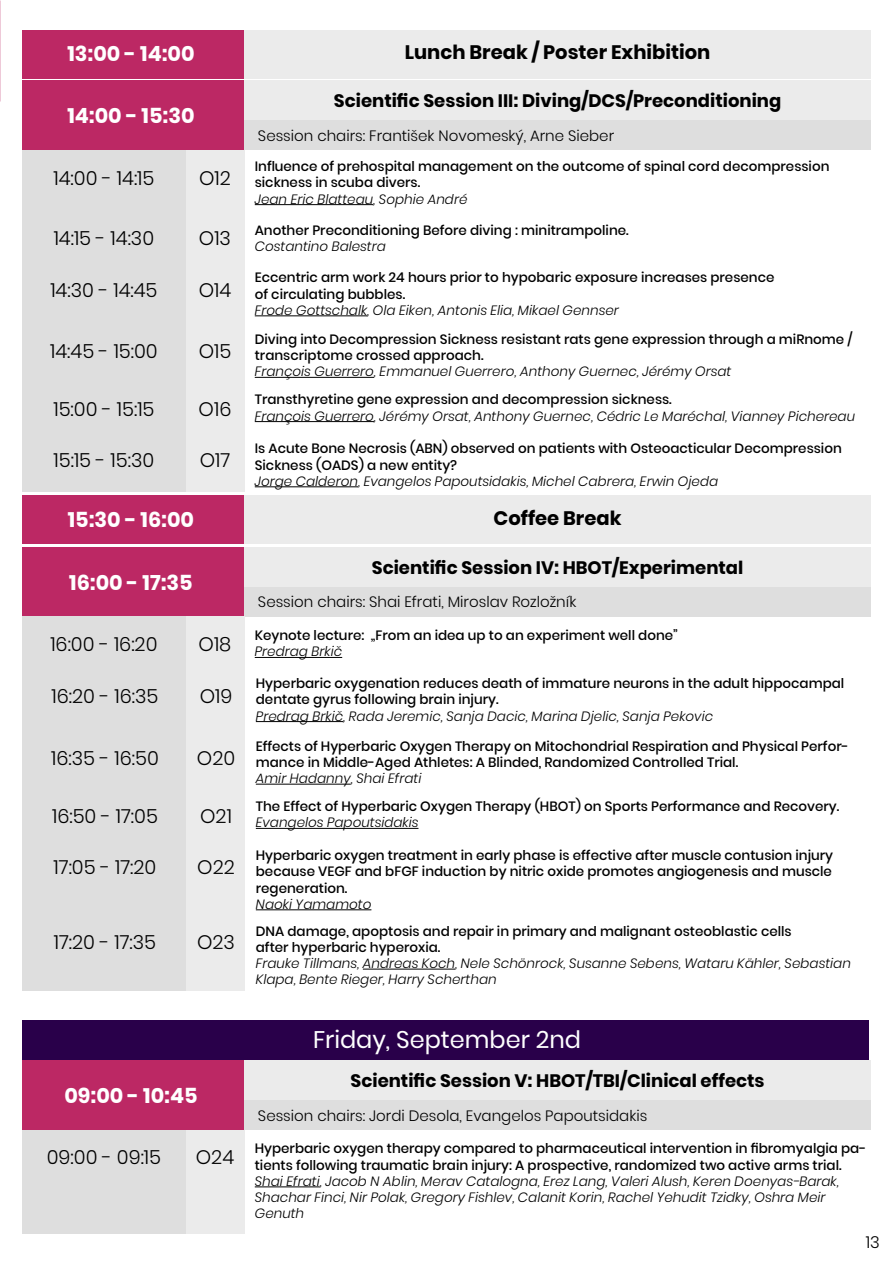
<style>
.page{position:relative;width:893px;height:1263px;background:#fff}
.page>*{position:absolute;margin:0;border:0;box-sizing:border-box;transform-origin:0 0}
.t1{font:24px "Poppins";color:#fff}
.t2{font:700 21px "Poppins";color:#fff}
.t3{font:300 19.5px "Poppins";color:#000}
.t4{font:700 19.5px "Poppins";color:#000}
.t5{font:700 18px "Poppins";color:#000}
.t6{font:300 16.5px "Poppins";color:#000}
.t7{font:300 15px "Poppins";color:#000}
.t8{font:500 13.5px/16.2px "Poppins";color:#000}
.t9{font:italic 300 13.5px/16.2px "Poppins";color:#000}
.s1{font-weight:300;font-style:italic}
.s2{font-weight:500;font-style:normal}
</style>
<div class="page">
<hr style="left:0;top:101px;width:1px;height:195px;background:#000">
<div style="left:22px;top:30px;width:222px;height:48px;background:#bc2864"></div>
<div style="left:244px;top:30px;width:627px;height:48px;background:#ebebeb"></div>
<div style="left:22px;top:80px;width:222px;height:70px;background:#bc2864"></div>
<div style="left:244px;top:80px;width:627px;height:40px;background:#ebebeb"></div>
<div style="left:244px;top:120px;width:627px;height:30px;background:#dedede"></div>
<div style="left:22px;top:150px;width:164px;height:341px;background:#dedede"></div>
<hr style="left:255px;top:204px;width:118px;height:1px;background:#000">
<div style="left:186px;top:150px;width:58px;height:341px;background:#ebebeb"></div>
<hr style="left:255px;top:315px;width:112px;height:1px;background:#000">
<hr style="left:255px;top:377px;width:119px;height:1px;background:#000">
<hr style="left:255px;top:421px;width:119px;height:1px;background:#000">
<hr style="left:255px;top:486px;width:103px;height:1px;background:#000">
<div style="left:22px;top:496px;width:222px;height:48px;background:#bc2864"></div>
<div style="left:244px;top:496px;width:627px;height:48px;background:#ebebeb"></div>
<div style="left:22px;top:547px;width:222px;height:70px;background:#bc2864"></div>
<div style="left:244px;top:547px;width:627px;height:40px;background:#ebebeb"></div>
<div style="left:244px;top:587px;width:627px;height:30px;background:#dedede"></div>
<div style="left:22px;top:617px;width:164px;height:374px;background:#dedede"></div>
<hr style="left:255px;top:657px;width:87px;height:1px;background:#000">
<hr style="left:256px;top:721px;width:87px;height:1px;background:#000">
<div style="left:186px;top:617px;width:58px;height:374px;background:#ebebeb"></div>
<hr style="left:256px;top:784px;width:95px;height:1px;background:#000">
<hr style="left:256px;top:828px;width:162px;height:1px;background:#000">
<hr style="left:256px;top:909px;width:115px;height:1px;background:#000">
<hr style="left:363px;top:969px;width:92px;height:1px;background:#000">
<div style="left:22px;top:1020px;width:846px;height:40px;background:#29004a"></div>
<div style="left:22px;top:1060px;width:222px;height:70px;background:#bc2864"></div>
<div style="left:244px;top:1060px;width:627px;height:40px;background:#ebebeb"></div>
<div style="left:244px;top:1100px;width:627px;height:30px;background:#dedede"></div>
<div style="left:22px;top:1130px;width:164px;height:103px;background:#dedede"></div>
<hr style="left:255px;top:1186px;width:65px;height:1px;background:#000">
<div style="left:186px;top:1130px;width:58px;height:103px;background:#ebebeb"></div>
<h2 class="t2" style="left:67px;top:41px;width:129px">13:00 - 14:00</h2>
<h3 class="t4" style="left:405px;top:41px;width:307px">Lunch Break / Poster Exhibition</h3>
<h2 class="t2" style="left:67px;top:103px;width:129px">14:00 - 15:30</h2>
<h3 class="t5" style="left:334px;top:90px;width:449px">Scientific Session III: Diving/DCS/Preconditioning</h3>
<p class="t7" style="left:258px;top:127px;width:358px">Session chairs: František Novomeský, Arne Sieber</p>
<h3 class="t3" style="left:53px;top:167px;width:102px">14:00 - 14:15</h3>
<p class="t8" style="left:255px;top:158px;width:576px">Influence of prehospital management on the outcome of spinal cord decompression sickness in scuba divers.</p>
<p class="t9" style="left:255px;top:191px;width:214px">Jean Eric Blatteau, Sophie André</p>
<h3 class="t3" style="left:199px;top:167px;width:33px">O12</h3>
<h3 class="t3" style="left:54px;top:227px;width:102px">14:15 - 14:30</h3>
<p class="t8" style="left:199px;top:222px;width:431px;text-indent:56px">Another Preconditioning Before diving : minitrampoline.<br><sup>O13</sup> <span class="s1">Costantino Balestra</span></p>
<h3 class="t3" style="left:50px;top:279px;width:109px">14:30 - 14:45</h3>
<p class="t8" style="left:255px;top:270px;width:521px">Eccentric arm work 24 hours prior to hypobaric exposure increases presence of circulating bubbles.</p>
<p class="t9" style="left:255px;top:302px;width:366px">Frode Gottschalk, Ola Eiken, Antonis Elia, Mikael Gennser</p>
<h3 class="t3" style="left:199px;top:279px;width:34px">O14</h3>
<h3 class="t3" style="left:50px;top:340px;width:109px">14:45 - 15:00</h3>
<h3 class="t3" style="left:199px;top:340px;width:34px">O15</h3>
<p class="t8" style="left:255px;top:331px;width:599px">Diving into Decompression Sickness resistant rats gene expression through a miRnome / transcriptome crossed approach.</p>
<p class="t9" style="left:255px;top:364px;width:478px">François Guerrero, Emmanuel Guerrero, Anthony Guernec, Jérémy Orsat</p>
<h3 class="t3" style="left:53px;top:398px;width:103px">15:00 - 15:15</h3>
<p class="t9" style="left:199px;top:392px;width:658px;text-indent:56px"><span class="s2">Transthyretine gene expression and decompression sickness.<br></span><sup>O16</sup> François Guerrero, Jérémy Orsat, Anthony Guernec, Cédric Le Maréchal, Vianney Pichereau</p>
<h3 class="t3" style="left:54px;top:449px;width:102px">15:15 - 15:30</h3>
<p class="t8" style="left:255px;top:441px;width:589px">Is Acute Bone Necrosis (ABN) observed on patients with Osteoacticular Decompression<br>Sickness (OADS) a new entity?</p>
<p class="t9" style="left:255px;top:473px;width:465px">Jorge Calderon, Evangelos Papoutsidakis, Michel Cabrera, Erwin Ojeda</p>
<h3 class="t3" style="left:200px;top:449px;width:32px">O17</h3>
<h2 class="t2" style="left:68px;top:507px;width:128px">15:30 - 16:00</h2>
<h3 class="t4" style="left:494px;top:507px;width:129px">Coffee Break</h3>
<h2 class="t2" style="left:69px;top:570px;width:125px">16:00 - 17:35</h2>
<h3 class="t3" style="left:50px;top:633px;width:109px">16:00 - 16:20</h3>
<h3 class="t3" style="left:199px;top:633px;width:34px">O18</h3>
<h3 class="t5" style="left:372px;top:557px;width:373px">Scientific Session IV: HBOT/Experimental</h3>
<p class="t7" style="left:258px;top:593px;width:320px">Session chairs: Shai Efrati, Miroslav Rozložník</p>
<p class="t8" style="left:255px;top:627px;width:425px">Keynote lecture: „From an idea up to an experiment well done”</p>
<p class="t9" style="left:255px;top:644px;width:89px">Predrag Brkič</p>
<h3 class="t3" style="left:52px;top:685px;width:108px">16:20 - 16:35</h3>
<p class="t8" style="left:256px;top:675px;width:590px">Hyperbaric oxygenation reduces death of immature neurons in the adult hippocampal dentate gyrus following brain injury.</p>
<p class="t9" style="left:256px;top:708px;width:459px">Predrag Brkič, Rada Jeremic, Sanja Dacic, Marina Djelic, Sanja Pekovic</p>
<h3 class="t3" style="left:200px;top:685px;width:34px">O19</h3>
<h3 class="t3" style="left:51px;top:746px;width:109px">16:35 - 16:50</h3>
<p class="t8" style="left:256px;top:738px;width:594px">Effects of Hyperbaric Oxygen Therapy on Mitochondrial Respiration and Physical Perfor&shy;mance in Middle-Aged Athletes: A Blinded, Randomized Controlled Trial.</p>
<p class="t9" style="left:256px;top:770px;width:167px">Amir Hadanny, Shai Efrati</p>
<h3 class="t3" style="left:197px;top:746px;width:40px">O20</h3>
<h3 class="t3" style="left:52px;top:805px;width:107px">16:50 - 17:05</h3>
<p class="t8" style="left:200px;top:798px;width:641px;text-indent:56px">The Effect of Hyperbaric Oxygen Therapy (HBOT) on Sports Performance and Recovery.<br><sup>O21</sup> <span class="s1">Evangelos Papoutsidakis</span></p>
<h3 class="t3" style="left:54px;top:856px;width:104px">17:05 - 17:20</h3>
<p class="t8" style="left:256px;top:847px;width:579px;text-align:justify">Hyperbaric oxygen treatment in early phase is effective after muscle contusion injury because VEGF and bFGF induction by nitric oxide promotes angiogenesis and muscle regeneration.</p>
<p class="t9" style="left:256px;top:896px;width:117px">Naoki Yamamoto</p>
<h3 class="t3" style="left:197px;top:856px;width:39px">O22</h3>
<h3 class="t3" style="left:54px;top:931px;width:104px">17:20 - 17:35</h3>
<p class="t8" style="left:256px;top:923px;width:537px">DNA damage, apoptosis and repair in primary and malignant osteoblastic cells after hyperbaric hyperoxia.</p>
<p class="t9" style="left:256px;top:955px;width:597px">Frauke Tillmans, Andreas Koch, Nele Schönrock, Susanne Sebens, Wataru Kähler, Sebastian<br>Klapa, Bente Rieger, Harry Scherthan</p>
<h3 class="t3" style="left:197px;top:931px;width:39px">O23</h3>
<h2 class="t2" style="left:64px;top:1083px;width:135px">09:00 - 10:45</h2>
<h1 class="t1" style="left:313px;top:1026px;width:270px">Friday, September 2nd</h1>
<h3 class="t5" style="left:351px;top:1070px;width:416px">Scientific Session V: HBOT/TBI/Clinical effects</h3>
<p class="t7" style="left:258px;top:1107px;width:391px">Session chairs: Jordi Desola, Evangelos Papoutsidakis</p>
<h3 class="t3" style="left:47px;top:1146px;width:116px">09:00 - 09:15</h3>
<p class="t8" style="left:255px;top:1141px;width:613px">Hyperbaric oxygen therapy compared to pharmaceutical intervention in fibromyalgia pa&shy;tients following traumatic brain injury: A prospective, randomized two active arms trial.</p>
<p class="t9" style="left:255px;top:1173px;width:586px">Shai Efrati, Jacob N Ablin, Merav Catalogna, Erez Lang, Valeri Alush, Keren Doenyas-Barak,<br>Shachar Finci, Nir Polak, Gregory Fishlev, Calanit Korin, Rachel Yehudit Tzidky, Oshra Meir<br>Genuth</p>
<h3 class="t3" style="left:196px;top:1146px;width:40px">O24</h3>
<p class="t6" style="left:866px;top:1233px;width:16px">13</p>
</div>
